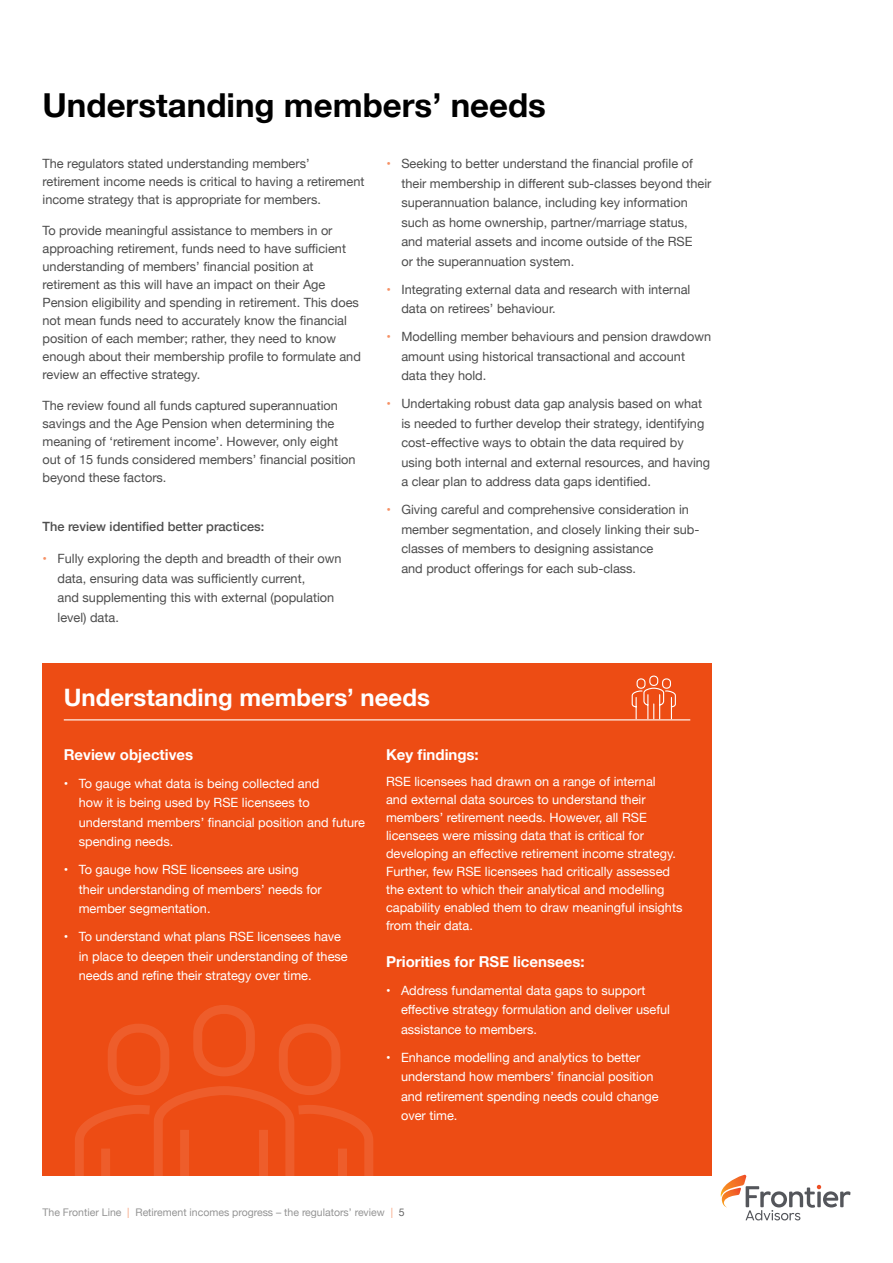
<style>
.page{position:relative;width:893px;height:1263px;background:#fff}
.page>*{position:absolute;margin:0;border:0;box-sizing:border-box;transform-origin:0 0}
.t1{font:700 33px "Helvetica Neue";color:#000}
.t2{font:700 24px "Helvetica Neue";color:#fff}
.t3{font:700 15px "Helvetica Neue";color:#fff}
.t4{font:12.75px/19.5px "Helvetica Neue";color:#4d4d4d}
.t5{font:12.75px/19.5px "Helvetica Neue";color:#fff}
.t6{font:500 12.75px "Helvetica Neue";color:#4d4d4d}
.t7{font:10.5px "Helvetica Neue";color:#4d4d4d}
.s1{color:#f69064}
.s2{font-family:"Helvetica"}
.s3{color:#f16122}
.s4{color:#000}
</style>
<div class="page">
<div style="left:43px;top:663px;width:669px;height:513px;background:#ed4c14"></div>
<svg style="left:75px;top:1005px;width:298px;height:171px"></svg>
<hr style="left:64px;top:719px;width:626px;height:1px;background:#fff">
<svg style="left:631px;top:675px;width:45px;height:45px"></svg>
<svg style="left:721px;top:1175px;width:129px;height:45px"></svg>
<h1 class="t1" style="left:43px;top:80px;width:505px">Understanding members’ needs</h1>
<p class="t4" style="left:43px;top:156px;width:323px;line-height:18px">The regulators stated understanding members’ retirement income needs is critical to having a retirement income strategy that is appropriate for members.</p>
<p class="t4" style="left:43px;top:222px;width:320px;line-height:18px">To provide meaningful assistance to members in or approaching retirement, funds need to have sufficient understanding of members’ financial position at retirement as this will have an impact on their Age Pension eligibility and spending in retirement. This does not mean funds need to accurately know the financial position of each member; rather, they need to know enough about their membership profile to formulate and review an effective strategy.</p>
<p class="t4" style="left:43px;top:397px;width:315px;line-height:18px">The review found all funds captured superannuation savings and the Age Pension when determining the meaning of ‘retirement income’. However, only eight out of 15 funds considered members’ financial position beyond these factors.</p>
<p class="t6" style="left:43px;top:516px;width:223px">The review identified better practices:</p>
<p class="t4" style="left:58px;top:549px;width:286px;text-indent:-15px"><span class="s1">•</span> Fully exploring the depth and breadth of their own data, ensuring data was sufficiently current,<br>and supplementing this with external (population level) data.</p>
<p class="t4" style="left:401px;top:155px;width:312px;text-indent:-15px"><span class="s1">•</span> Seeking to better understand the financial profile of their membership in different sub-classes beyond their superannuation balance, including key information such as home ownership, partner/marriage status, and material assets and income outside of the RSE<br>or the superannuation system.</p>
<p class="t4" style="left:401px;top:280px;width:291px;text-indent:-15px"><span class="s1">•</span> Integrating external data and research with internal data on retirees’ behaviour.</p>
<p class="t4" style="left:401px;top:328px;width:311px;text-indent:-15px"><span class="s1">•</span> Modelling member behaviours and pension drawdown amount using historical transactional and account data they hold.</p>
<p class="t4" style="left:401px;top:395px;width:310px;text-indent:-15px"><span class="s1">•</span> Undertaking robust data gap analysis based on what is needed to further develop their strategy, identifying cost-effective ways to obtain the data required by using both internal and external resources, and having a clear plan to address data gaps identified.</p>
<p class="t4" style="left:401px;top:501px;width:300px;text-indent:-15px"><span class="s1">•</span> Giving careful and comprehensive consideration in member segmentation, and closely linking their sub&shy;classes of members to designing assistance<br>and product offerings for each sub-class.</p>
<h2 class="t2" style="left:64px;top:678px;width:368px">Understanding members’ needs</h2>
<p class="t3" style="left:64px;top:743px;width:131px">Review objectives</p>
<p class="t5" style="left:79px;top:774px;width:288px;text-indent:-15px"><span class="s2">•</span> To gauge what data is being collected and<br>how it is being used by RSE licensees to understand members’ financial position and future spending needs.</p>
<p class="t5" style="left:79px;top:861px;width:245px;text-indent:-15px"><span class="s2">•</span> To gauge how RSE licensees are using their understanding of members’ needs for member segmentation.</p>
<p class="t5" style="left:79px;top:928px;width:270px;text-indent:-15px"><span class="s2">•</span> To understand what plans RSE licensees have in place to deepen their understanding of these needs and refine their strategy over time.</p>
<p class="t3" style="left:386px;top:743px;width:94px">Key findings:</p>
<p class="t5" style="left:386px;top:773px;width:298px;line-height:18px">RSE licensees had drawn on a range of internal<br>and external data sources to understand their members’ retirement needs. However, all RSE licensees were missing data that is critical for developing an effective retirement income strategy.<br>Further, few RSE licensees had critically assessed the extent to which their analytical and modelling capability enabled them to draw meaningful insights from their data.</p>
<p class="t3" style="left:386px;top:949px;width:200px">Priorities for RSE licensees:</p>
<p class="t5" style="left:401px;top:981px;width:270px;text-indent:-15px"><span class="s2">•</span> Address fundamental data gaps to support effective strategy formulation and deliver useful assistance to members.</p>
<p class="t5" style="left:401px;top:1048px;width:259px;text-indent:-15px"><span class="s2">•</span> Enhance modelling and analytics to better understand how members’ financial position and retirement spending needs could change over time.</p>
<p class="t7" style="left:43px;top:1204px;width:364px">The Frontier Line <span class="s3">|</span> Retirement incomes progress – the regulators’ review <span class="s3">|</span> <span class="s4">5</span></p>
</div>
